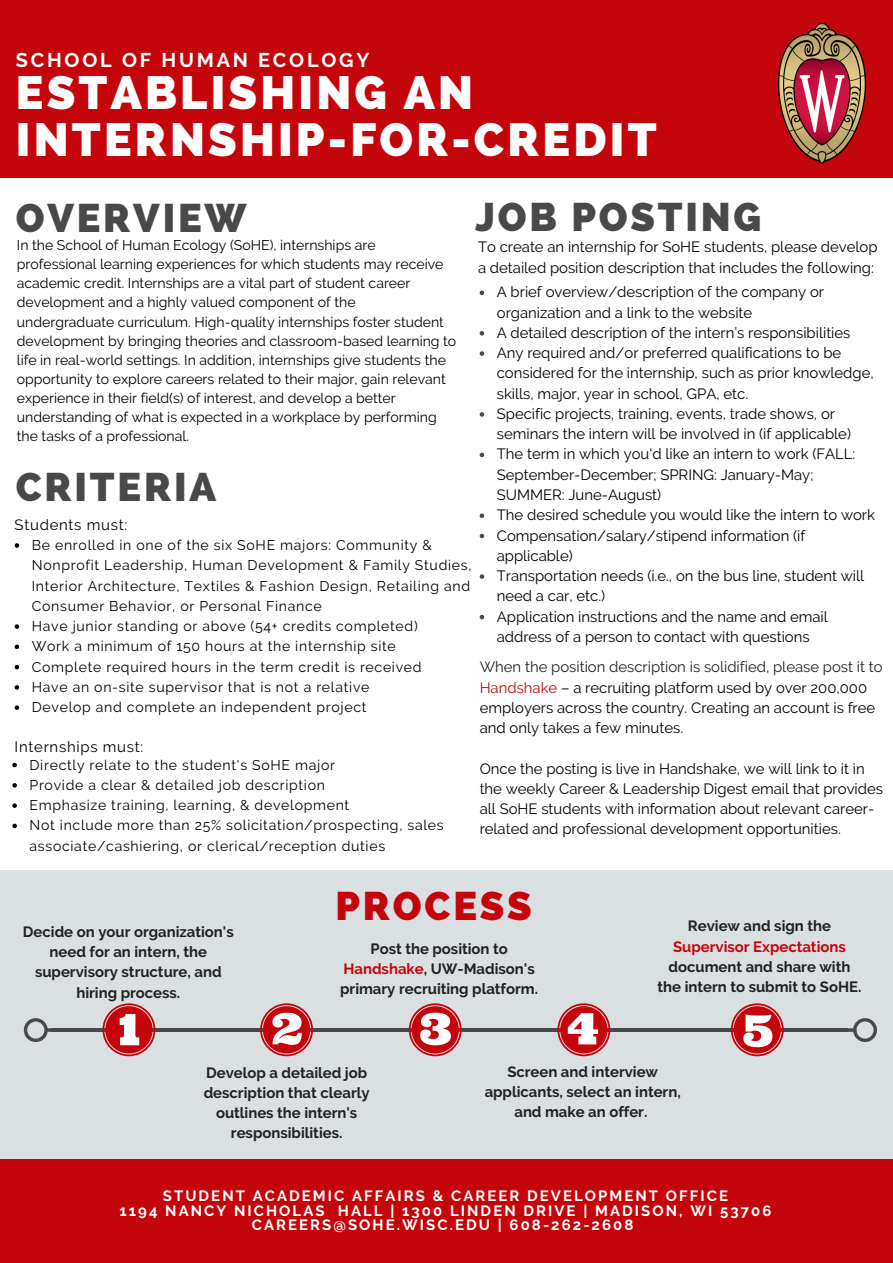
<style>
.page{position:relative;width:893px;height:1263px;background:#fff}
.page>*{position:absolute;margin:0;border:0;box-sizing:border-box;transform-origin:0 0}
.t1{font:800 46.35px/46.2px "Raleway";letter-spacing:.07em;color:#fff}
.t2{font:800 39.75px "Raleway";letter-spacing:.07em;color:#494949}
.t3{font:800 39.75px "Raleway";letter-spacing:.07em;color:#c5050c}
.t4{font:700 19.8px "Raleway";letter-spacing:.14em;color:#fff}
.t5{font:14.85px/20.2px "Raleway";color:#000}
.t6{font:700 14.85px/20.2px "Raleway";color:#222;text-align:center}
.t7{font:700 14.85px/14.7px "Raleway";letter-spacing:.14em;color:#fff;text-align:center}
.t8{font:14.85px "Raleway";letter-spacing:.05em;color:#000}
.t9{font:700 14.85px "Raleway";color:#c5050c}
.t10{font:14.1px/20.2px "Raleway";letter-spacing:.05em;color:#000}
.t11{font:14.1px/19.2px "Raleway";color:#000}
.s1{color:#222}
.s2{color:#c5050c}
</style>
<div class="page">
<div style="left:0;top:0;width:893px;height:178px;background:#c5050c"></div>
<div style="left:0;top:870px;width:893px;height:344px;background:#dadfe1"></div>
<div style="left:0;top:1160px;width:893px;height:103px;background:#c5050c"></div>
<img style="left:778px;top:24px;width:88px;height:139px">
<svg style="left:15px;top:543px;width:4px;height:5px"></svg>
<svg style="left:15px;top:624px;width:4px;height:5px"></svg>
<svg style="left:15px;top:645px;width:4px;height:4px"></svg>
<svg style="left:15px;top:665px;width:4px;height:4px"></svg>
<svg style="left:15px;top:685px;width:4px;height:5px"></svg>
<svg style="left:15px;top:705px;width:4px;height:5px"></svg>
<hr style="left:52px;top:1028px;width:796px;height:4px;background:#494949">
<svg style="left:24px;top:1018px;width:28px;height:24px"></svg>
<svg style="left:848px;top:1018px;width:29px;height:24px"></svg>
<svg style="left:102px;top:1003px;width:53px;height:53px"></svg>
<svg style="left:260px;top:1003px;width:53px;height:53px"></svg>
<svg style="left:409px;top:1003px;width:53px;height:53px"></svg>
<svg style="left:557px;top:1003px;width:53px;height:53px"></svg>
<svg style="left:731px;top:1003px;width:53px;height:53px"></svg>
<svg style="left:480px;top:290px;width:4px;height:5px"></svg>
<svg style="left:480px;top:331px;width:4px;height:5px"></svg>
<svg style="left:480px;top:351px;width:4px;height:5px"></svg>
<svg style="left:480px;top:412px;width:4px;height:5px"></svg>
<svg style="left:480px;top:453px;width:4px;height:4px"></svg>
<svg style="left:480px;top:513px;width:4px;height:5px"></svg>
<svg style="left:480px;top:534px;width:4px;height:4px"></svg>
<svg style="left:480px;top:574px;width:4px;height:5px"></svg>
<svg style="left:480px;top:615px;width:4px;height:4px"></svg>
<svg style="left:12px;top:763px;width:5px;height:4px"></svg>
<svg style="left:12px;top:783px;width:5px;height:5px"></svg>
<svg style="left:12px;top:803px;width:5px;height:5px"></svg>
<svg style="left:12px;top:824px;width:5px;height:4px"></svg>
<h3 class="t4" style="left:16px;top:48px;width:355px">SCHOOL OF HUMAN ECOLOGY</h3>
<h1 class="t1" style="left:16px;top:70px;width:642px">ESTABLISHING AN<br>INTERNSHIP-FOR-CREDIT</h1>
<h2 class="t2" style="left:16px;top:195px;width:232px">OVERVIEW</h2>
<h2 class="t2" style="left:475px;top:194px;width:287px">JOB POSTING</h2>
<p class="t11" style="left:17px;top:235px;width:441px">In the School of Human Ecology (SoHE), internships are professional learning experiences for which students may receive academic credit. Internships are a vital part of student career development and a highly valued component of the undergraduate curriculum. High-quality internships foster student development by bringing theories and classroom-based learning to life in real-world settings. In addition, internships give students the opportunity to explore careers related to their major, gain relevant experience in their field(s) of interest, and develop a better understanding of what is expected in a workplace by performing the tasks of a professional.</p>
<p class="t5" style="left:478px;top:237px;width:401px">To create an internship for SoHE students, please develop a detailed position description that includes the following:</p>
<p class="t5" style="left:497px;top:282px;width:380px">A brief overview/description of the company or organization and a link to the website<br>A detailed description of the intern’s responsibilities Any required and/or preferred qualifications to be considered for the internship, such as prior knowledge, skills, major, year in school, GPA, etc.<br>Specific projects, training, events, trade shows, or seminars the intern will be involved in (if applicable)<br>The term in which you'd like an intern to work (FALL:<br>September-December; SPRING: January-May; SUMMER: June-August)<br>The desired schedule you would like the intern to work Compensation/salary/stipend information (if applicable)<br>Transportation needs (i.e., on the bus line, student will need a car, etc.)<br>Application instructions and the name and email address of a person to contact with questions</p>
<h2 class="t2" style="left:16px;top:464px;width:202px">CRITERIA</h2>
<p class="t10" style="left:32px;top:535px;width:441px">Be enrolled in one of the six SoHE majors: Community &amp; Nonprofit Leadership, Human Development &amp; Family Studies, Interior Architecture, Textiles &amp; Fashion Design, Retailing and Consumer Behavior, or Personal Finance<br>Have junior standing or above (54+ credits completed)<br>Work a minimum of 150 hours at the internship site<br>Complete required hours in the term credit is received<br>Have an on-site supervisor that is not a relative<br>Develop and complete an independent project</p>
<p class="t8" style="left:15px;top:516px;width:114px">Students must:</p>
<p class="t5" style="left:480px;top:657px;width:405px"><span class="s1">When the position description is solidified, please post it to </span><span class="s2">Handshake</span> – a recruiting platform used by over 200,000 employers across the country. Creating an account is free and only takes a few minutes.</p>
<p class="t5" style="left:480px;top:758px;width:405px">Once the posting is live in Handshake, we will link to it in the weekly Career &amp; Leadership Digest email that provides all SoHE students with information about relevant career&shy;related and professional development opportunities.</p>
<p class="t8" style="left:15px;top:738px;width:130px">Internships must:</p>
<p class="t10" style="left:30px;top:754px;width:416px">Directly relate to the student's SoHE major<br>Provide a clear &amp; detailed job description<br>Emphasize training, learning, &amp; development<br>Not include more than 25% solicitation/prospecting, sales associate/cashiering, or clerical/reception duties</p>
<p class="t6" style="left:23px;top:921px;width:212px">Decide on your organization's need for an intern, the supervisory structure, and hiring process.</p>
<h2 class="t3" style="left:336px;top:883px;width:198px">PROCESS</h2>
<p class="t6" style="left:340px;top:938px;width:199px">Post the position to<br><span class="s2">Handshake</span>, UW-Madison's primary recruiting platform.</p>
<p class="t6" style="left:688px;top:916px;width:145px">Review and sign the</p>
<p class="t9" style="left:673px;top:937px;width:174px">Supervisor Expectations</p>
<p class="t6" style="left:658px;top:956px;width:205px">document and share with the intern to submit to SoHE.</p>
<p class="t6" style="left:204px;top:1062px;width:167px">Develop a detailed job description that clearly outlines the intern's responsibilities.</p>
<p class="t6" style="left:485px;top:1061px;width:198px">Screen and interview applicants, select an intern, and make an offer.</p>
<p class="t7" style="left:119px;top:1188px;width:654px">STUDENT ACADEMIC AFFAIRS &amp; CAREER DEVELOPMENT OFFICE<br>1194 NANCY NICHOLAS HALL | 1300 LINDEN DRIVE | MADISON, WI 53706<br>CAREERS@SOHE.WISC.EDU | 608-262-2608</p>
</div>
